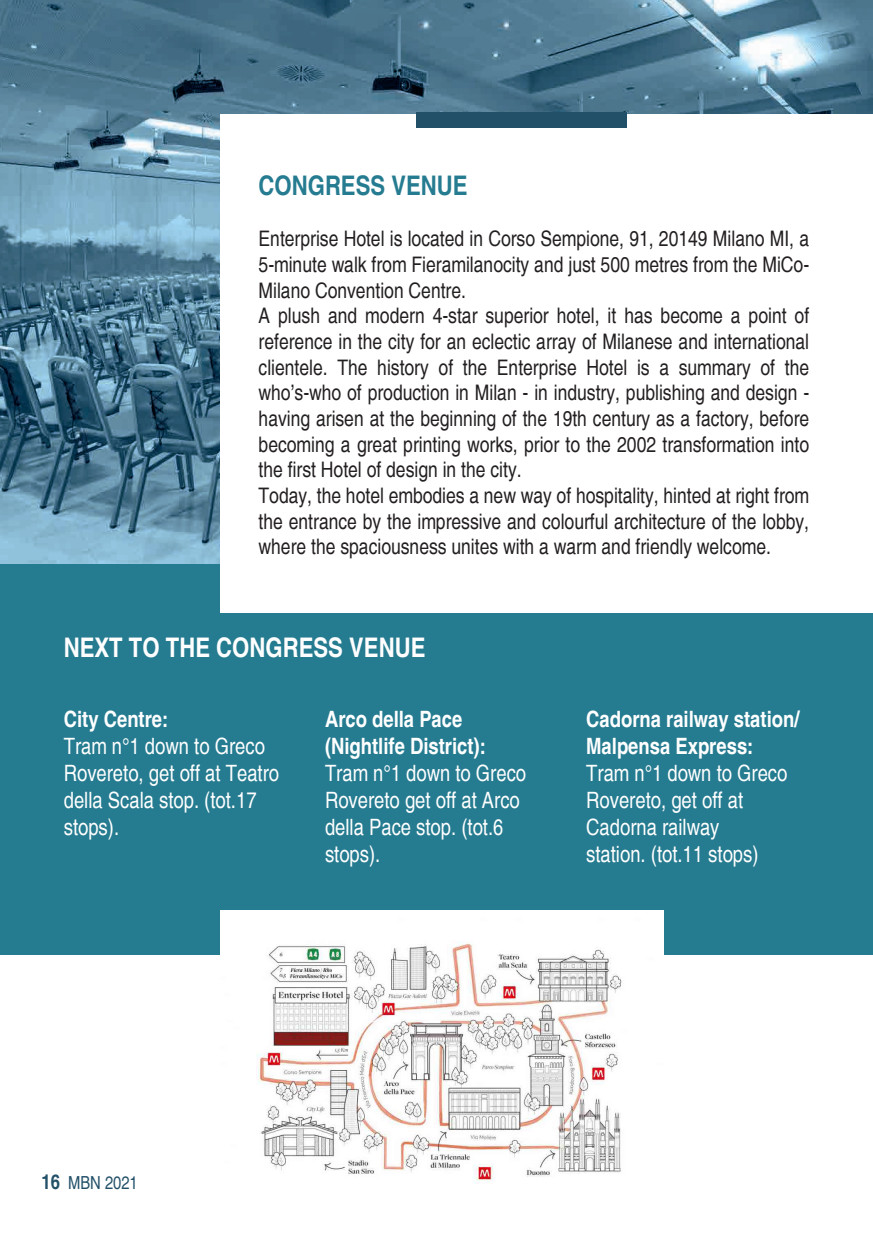
<style>
.page{position:relative;width:873px;height:1238px;background:#fff}
.page>*{position:absolute;margin:0;border:0;box-sizing:border-box;transform-origin:0 0}
.t1{font:700 condensed 27px "Helvetica";color:#fff}
.t2{font:700 condensed 27px "Helvetica";color:#257b90}
.t3{font:condensed 22.5px/27px "Helvetica";color:#fff}
.t4{font:700 condensed 22.5px "Helvetica";color:#fff}
.t5{font:condensed 21.38px/25.7px "Helvetica";color:#231f20;text-align:justify}
.t6{font:condensed 18px "Helvetica";color:#225068}
.s1{font-weight:700}
.s2{font-weight:700;font-size:20.25px}
</style>
<div class="page">
<div style="left:0;top:563px;width:873px;height:391px;background:#257b90"></div>
<img style="left:220px;top:910px;width:444px;height:274px">
<img style="left:0;top:0;width:873px;height:563px">
<div style="left:220px;top:114px;width:653px;height:498px;background:#fff"></div>
<div style="left:416px;top:112px;width:210px;height:16px;background:#225068"></div>
<p class="t2" style="left:259px;top:167px;width:211px">CONGRESS VENUE</p>
<p class="t5" style="left:259px;top:225px;width:552px">Enterprise Hotel is located in Corso Sempione, 91, 20149 Milano MI, a 5-minute walk from Fieramilanocity and just 500 metres from the MiCo-Milano Convention Centre.</p>
<p class="t5" style="left:259px;top:302px;width:552px">A plush and modern 4-star superior hotel, it has become a point of reference in the city for an eclectic array of Milanese and international clientele. The history of the Enterprise Hotel is a summary of the who’s-who of production in Milan - in industry, publishing and design - having arisen at the beginning of the 19th century as a factory, before becoming a great printing works, prior to the 2002 transformation into the first Hotel of design in the city.</p>
<p class="t5" style="left:259px;top:482px;width:552px">Today, the hotel embodies a new way of hospitality, hinted at right from the entrance by the impressive and colourful architecture of the lobby, where the spaciousness unites with a warm and friendly welcome.</p>
<p class="t1" style="left:64px;top:629px;width:363px">NEXT TO THE CONGRESS VENUE</p>
<p class="t3" style="left:64px;top:705px;width:217px"><span class="s1">City Centre:<br></span>Tram n°1 down to Greco<br>Rovereto, get off at Teatro della Scala stop. (tot.17 stops).</p>
<p class="t4" style="left:325px;top:703px;width:139px">Arco della Pace</p>
<p class="t3" style="left:325px;top:732px;width:203px"><span class="s1">(Nightlife District):<br></span>Tram n°1 down to Greco<br>Rovereto get off at Arco della Pace stop. (tot.6 stops).</p>
<p class="t4" style="left:586px;top:703px;width:215px">Cadorna railway station/</p>
<p class="t3" style="left:586px;top:732px;width:203px"><span class="s1">Malpensa Express:<br></span>Tram n°1 down to Greco<br>Rovereto, get off at<br>Cadorna railway<br>station. (tot.11 stops)</p>
<p class="t6" style="left:41px;top:1170px;width:98px"><span class="s2">16</span> MBN 2021</p>
</div>
